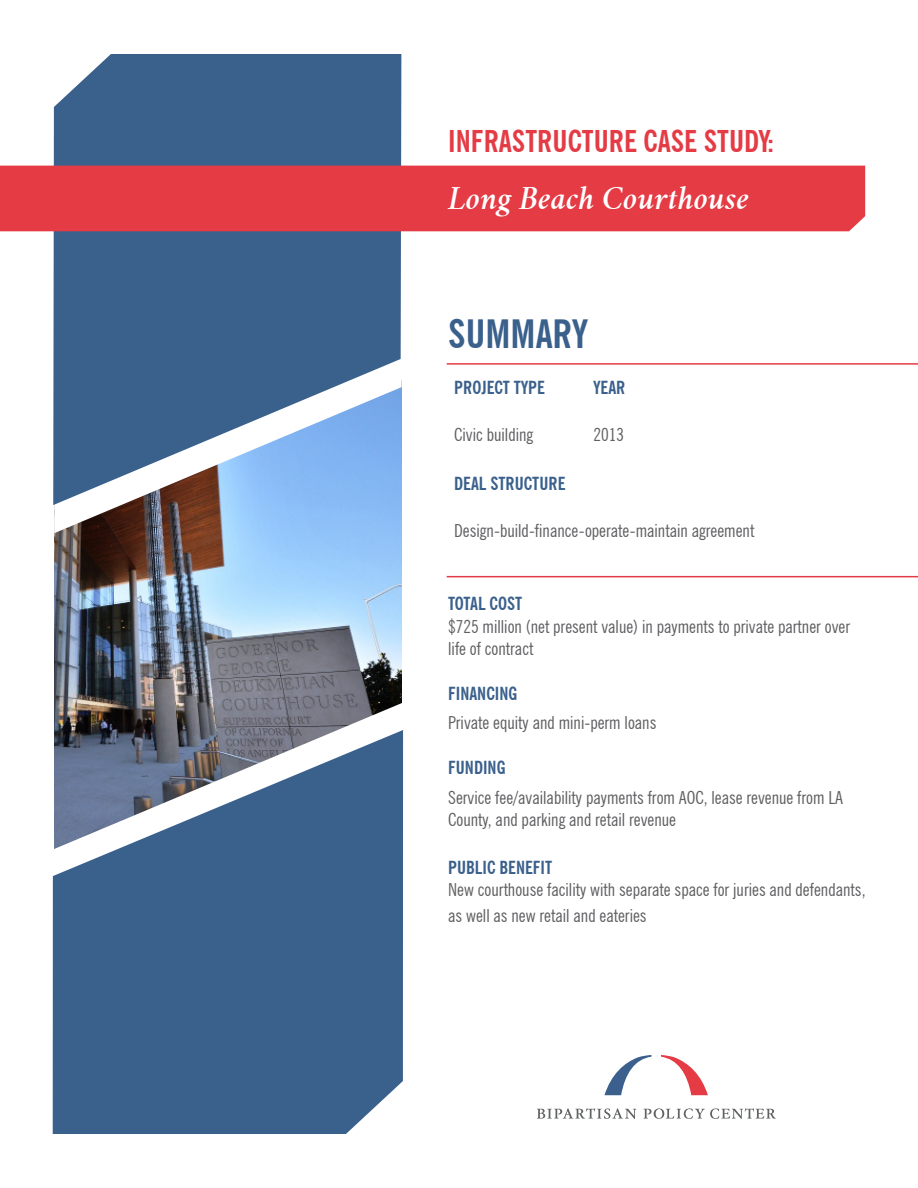
<style>
.page{position:relative;width:918px;height:1188px;background:#fff}
.page>*{position:absolute;margin:0;border:0;box-sizing:border-box;transform-origin:0 0}
.t1{font:700 condensed 39px "News Gothic BT";color:#3a608c}
.t2{font:700 condensed 30px "News Gothic BT";color:#e43b45}
.t3{font:italic 600 30px "Crimson Text";color:#fff}
.t4{font:condensed 18px/22.5px "News Gothic BT";color:#5f5f62}
.t5{font:700 condensed 18px "News Gothic BT";color:#3a608c}
</style>
<div class="page">
<img style="left:54px;top:533px;width:347px;height:170px">
<svg style="left:54px;top:77px;width:349px;height:456px;background:#8a98af"></svg>
<svg style="left:53px;top:54px;width:348px;height:451px;background:#52749e"></svg>
<img style="left:54px;top:703px;width:348px;height:27px">
<svg style="left:537px;top:1108px;width:99px;height:11px"></svg>
<svg style="left:644px;top:1108px;width:132px;height:11px"></svg>
<svg style="left:661px;top:1055px;width:47px;height:40px"></svg>
<svg style="left:604px;top:1055px;width:47px;height:40px"></svg>
<div style="left:0;top:166px;width:865px;height:65px;background:#e43b45"></div>
<svg style="left:53px;top:730px;width:350px;height:404px;background:#4c6c92"></svg>
<svg style="left:53px;top:54px;width:116px;height:103px;background:#55769c"></svg>
<svg style="left:298px;top:995px;width:105px;height:139px;background:#4d6f97"></svg>
<hr style="left:447px;top:576px;width:471px;height:1px;background:#e43b45">
<hr style="left:447px;top:363px;width:471px;height:2px;background:#e43b45">
<p class="t2" style="left:448px;top:123px;width:328px">INFRASTRUCTURE CASE STUDY:</p>
<p class="t3" style="left:448px;top:181px;width:302px">Long Beach Courthouse</p>
<p class="t1" style="left:448px;top:310px;width:141px">SUMMARY</p>
<p class="t5" style="left:454px;top:377px;width:92px">PROJECT TYPE</p>
<p class="t5" style="left:594px;top:377px;width:33px">YEAR</p>
<p class="t4" style="left:454px;top:423px;width:81px">Civic building</p>
<p class="t4" style="left:594px;top:423px;width:32px">2013</p>
<p class="t5" style="left:454px;top:473px;width:113px">DEAL STRUCTURE</p>
<p class="t4" style="left:454px;top:519px;width:302px">Design-build-finance-operate-maintain agreement</p>
<p class="t5" style="left:448px;top:593px;width:76px">TOTAL COST</p>
<p class="t4" style="left:448px;top:615px;width:403px">$725 million (net present value) in payments to private partner over</p>
<p class="t4" style="left:448px;top:637px;width:87px">life of contract</p>
<p class="t5" style="left:448px;top:683px;width:71px">FINANCING</p>
<p class="t4" style="left:448px;top:712px;width:210px">Private equity and mini-perm loans</p>
<p class="t5" style="left:448px;top:757px;width:59px">FUNDING</p>
<p class="t4" style="left:448px;top:786px;width:397px">Service fee/availability payments from AOC, lease revenue from LA<br>County, and parking and retail revenue</p>
<p class="t5" style="left:448px;top:856px;width:106px">PUBLIC BENEFIT</p>
<p class="t4" style="left:448px;top:877px;width:419px;line-height:25.2px">New courthouse facility with separate space for juries and defendants, as well as new retail and eateries</p>
</div>
